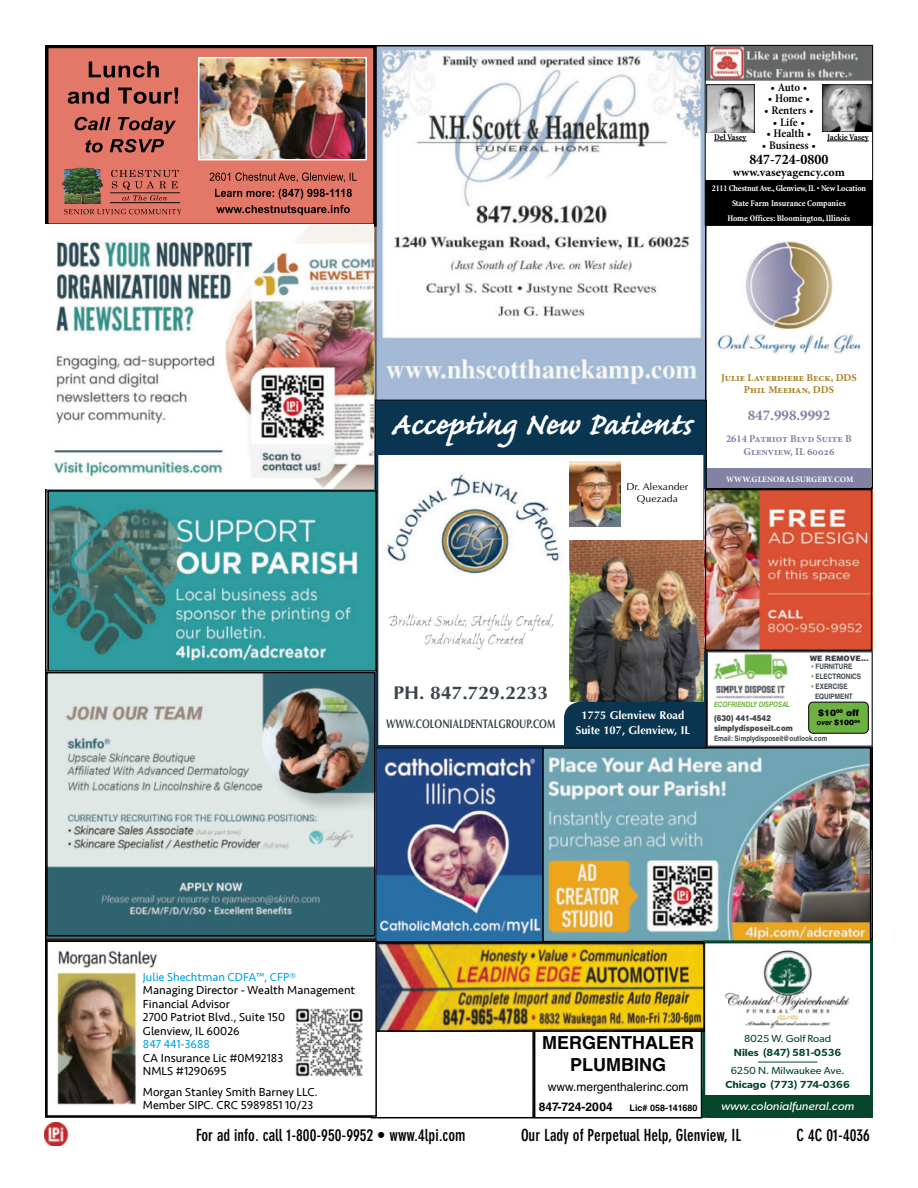
<style>
.page{position:relative;width:918px;height:1188px;background:#fff}
.page>*{position:absolute;margin:0;border:0;box-sizing:border-box;transform-origin:0 0}
.t1{font:700 39.9px "Caflisch Script Pro";color:#fff}
.t2{font:700 18.45px "Optima LT Std";color:#3a464c;scale:1.04 1}
.t3{font:700 18px/21.6px "Helvetica LT Std";color:#000;text-align:center}
.t4{font:700 condensed 16.5px "DIN Neuzeit Grotesk Std";color:#000}
.t5{font:700 15px "Ytkpqy Minion Pro";color:#8283a4}
.t6{font:700 condensed 14.7px "Minion Pro";color:#000}
.t7{font:700 12.45px "Optima LT Std";color:#3a464c;scale:.75 1}
.t8{font:12px/13.5px "Seravek";color:#000}
.t9{font:12px "Seravek";color:#00a2e3}
.t10{font:12px "Helvetica LT Std";color:#000}
.t11{font:700 12px "Helvetica LT Std";color:#000}
.t12{font:600 condensed 11.7px "Minion Pro";letter-spacing:-.005em;color:#000}
.t13{font:italic 11.7px "Gibson";color:#fff;scale:1.05 1}
.t14{font:700 11.7px "Sptvyl Minion Pro";color:#000}
.t15{font:700 11.4px/15.6px "Optima LT Std";color:#fff;text-align:center}
.t16{font:700 10.5px/12.6px "Ytkpqy Minion Pro";color:#a88121;text-align:center}
.t17{font:700 10.5px/12.6px "Ytkpqy Minion Pro";color:#8283a4;text-align:center}
.t18{font:600 10.35px "Gibson";color:#07462b;scale:1.05 1}
.t19{font:10.35px "Gibson";color:#07462b;scale:1.05 1}
.t20{font:9.9px/12px "Optima LT Std";color:#000;text-align:center;scale:1.04 1}
.t21{font:700 9px "Helvetica LT Std";color:#000}
.t22{font:900 9px "Helvetica LT Std";color:#000}
.t23{font:700 condensed 8.85px/14.7px "Minion";letter-spacing:-.01em;color:#fff;text-align:center}
.t24{font:700 condensed 8.85px "Minion";color:#000}
.t25{font:900 8.25px/10.6px "Helvetica LT Std";color:#40454a;scale:.85 1}
.t26{font:700 8.25px "Kjysps Minion Pro";letter-spacing:.01em;color:#fff}
.t27{font:700 7.5px/9.8px "Helvetica LT Std";color:#40454a;scale:.85 1}
.t28{font:italic 700 7.5px "Helvetica LT Std";color:#6cb241;scale:.85 1}
.t29{font:900 7.5px "Helvetica LT Std";color:#40454a}
.t30{font:italic 700 7.5px "Helvetica LT Std";color:#000}
.s1{color:#6cb241}
.s2{font-weight:900;font-style:normal}
</style>
<div class="page">
<img style="left:48px;top:48px;width:657px;height:892px">
<img style="left:45px;top:1123px;width:24px;height:23px">
<img style="left:707px;top:85px;width:48px;height:48px">
<img style="left:823px;top:85px;width:48px;height:47px">
<hr style="left:714px;top:141px;width:33px;height:1px;background:#000">
<hr style="left:827px;top:141px;width:42px;height:1px;background:#000">
<div style="left:705px;top:180px;width:168px;height:45px;background:#000"></div>
<img style="left:707px;top:47px;width:164px;height:33px">
<div style="left:705px;top:45px;width:168px;height:180px;border:1px solid #000"></div>
<img style="left:377px;top:749px;width:165px;height:191px">
<div style="left:375px;top:747px;width:170px;height:195px;border:1px solid #000"></div>
<div style="left:705px;top:224px;width:168px;height:265px;border:2px solid #000"></div>
<img style="left:716px;top:241px;width:145px;height:114px">
<div style="left:707px;top:468px;width:166px;height:21px;background:#8283a4"></div>
<img style="left:545px;top:750px;width:323px;height:189px">
<div style="left:542px;top:747px;width:329px;height:195px;border:2px solid #000"></div>
<div style="left:534px;top:1029px;width:168px;height:90px;border:2px solid #000"></div>
<div style="left:707px;top:651px;width:166px;height:96px;border:2px solid #40454a"></div>
<img style="left:714px;top:654px;width:73px;height:45px">
<div style="left:809px;top:702px;width:59px;height:31px;background:#6cb241;border-radius:4px"></div>
<div style="left:808px;top:702px;width:60px;height:31px;border:1px solid #000;border-radius:4px"></div>
<div style="left:375px;top:400px;width:331px;height:348px;background:#fff"></div>
<div style="left:376px;top:402px;width:330px;height:53px;background:#093551"></div>
<div style="left:564px;top:702px;width:142px;height:45px;background:#093551"></div>
<svg style="left:564px;top:702px;width:13px;height:13px"></svg>
<div style="left:375px;top:400px;width:331px;height:348px;border:3px solid #093551"></div>
<img style="left:386px;top:473px;width:176px;height:101px">
<div style="left:564px;top:702px;width:139px;height:41px;background:#093551;border-radius:17px"></div>
<img style="left:569px;top:461px;width:52px;height:66px">
<img style="left:570px;top:540px;width:133px;height:161px">
<img style="left:388px;top:614px;width:165px;height:36px">
<div style="left:702px;top:1096px;width:171px;height:21px;background:#07462b"></div>
<div style="left:702px;top:941px;width:171px;height:176px;border:3px solid #07462b"></div>
<img style="left:725px;top:950px;width:125px;height:79px">
<hr style="left:758px;top:1062px;width:59px;height:1px;background:#07462b">
<div style="left:371px;top:1029px;width:163px;height:89px;border:2px solid #000"></div>
<img style="left:377px;top:945px;width:325px;height:84px">
<div style="left:373px;top:942px;width:332px;height:90px;border:2px solid #000"></div>
<div style="left:47px;top:941px;width:329px;height:175px;background:#fff"></div>
<div style="left:46px;top:940px;width:331px;height:177px;border:2px solid #000"></div>
<img style="left:57px;top:972px;width:79px;height:133px">
<img style="left:58px;top:950px;width:99px;height:18px">
<img style="left:295px;top:1008px;width:68px;height:68px">
<img style="left:707px;top:491px;width:163px;height:158px">
<div style="left:705px;top:489px;width:167px;height:162px;border:1px solid #000"></div>
<img style="left:51px;top:493px;width:323px;height:176px">
<div style="left:48px;top:490px;width:329px;height:182px;border:2px solid #000"></div>
<img style="left:49px;top:675px;width:324px;height:258px">
<div style="left:46px;top:672px;width:330px;height:264px;border:2px solid #000"></div>
<div style="left:47px;top:47px;width:328px;height:178px;background:#e47868"></div>
<div style="left:45px;top:45px;width:332px;height:182px;border:3px solid #000"></div>
<svg style="left:89px;top:61px;width:70px;height:17px"></svg>
<svg style="left:68px;top:88px;width:110px;height:16px"></svg>
<svg style="left:75px;top:117px;width:101px;height:36px"></svg>
<img style="left:200px;top:59px;width:165px;height:99px">
<div style="left:198px;top:57px;width:169px;height:103px;border:1px solid #fff"></div>
<svg style="left:210px;top:172px;width:147px;height:10px"></svg>
<svg style="left:215px;top:189px;width:137px;height:10px"></svg>
<svg style="left:216px;top:205px;width:134px;height:10px"></svg>
<img style="left:61px;top:168px;width:42px;height:36px">
<svg style="left:111px;top:170px;width:68px;height:31px"></svg>
<hr style="left:110px;top:192px;width:70px;height:1px;background:#000">
<hr style="left:110px;top:202px;width:70px;height:1px;background:#000">
<svg style="left:64px;top:209px;width:117px;height:5px"></svg>
<img style="left:46px;top:224px;width:327px;height:265px">
<p class="t12" style="left:771px;top:79px;width:38px">• Auto •</p>
<p class="t12" style="left:768px;top:91px;width:44px">• Home •</p>
<p class="t12" style="left:764px;top:102px;width:51px">• Renters •</p>
<p class="t12" style="left:773px;top:114px;width:33px">• Life •</p>
<p class="t12" style="left:766px;top:126px;width:47px">• Health •</p>
<p class="t12" style="left:762px;top:138px;width:56px">• Business •</p>
<p class="t6" style="left:749px;top:149px;width:81px">847-724-0800</p>
<p class="t14" style="left:733px;top:164px;width:113px">www.vaseyagency.com</p>
<p class="t24" style="left:714px;top:132px;width:34px">Del Vasey</p>
<p class="t24" style="left:827px;top:132px;width:43px">Jackie Vasey</p>
<p class="t23" style="left:712px;top:181px;width:156px">2111 Chestnut Ave., Glenview, IL • New Location<br>State Farm Insurance Companies<br>Home Offices: Bloomington, Illinois</p>
<h1 class="t1" style="left:390px;top:404px;width:303px">Accepting New Patients</h1>
<p class="t20" style="left:627px;top:481px;width:61px">Dr. Alexander<br>Quezada</p>
<p class="t16" style="left:721px;top:371px;width:137px">Julie Laverdiere Beck, DDS<br>Phil Meehan, DDS</p>
<p class="t5" style="left:748px;top:405px;width:84px">847.998.9992</p>
<p class="t17" style="left:726px;top:432px;width:127px">2614 Patriot Blvd Suite B<br>Glenview, IL 60026</p>
<p class="t26" style="left:726px;top:473px;width:129px">WWW.GLENORALSURGERY.COM</p>
<h2 class="t2" style="left:393px;top:682px;width:150px">PH. 847.729.2233</h2>
<p class="t7" style="left:386px;top:716px;width:227px">WWW.COLONIALDENTALGROUP.COM</p>
<p class="t15" style="left:576px;top:707px;width:116px">1775 Glenview Road<br>Suite 107, Glenview, IL</p>
<p class="t29" style="left:810px;top:653px;width:60px">WE REMOVE...</p>
<p class="t27" style="left:812px;top:661px;width:50px"><span class="s1">•</span> FURNITURE</p>
<p class="t27" style="left:812px;top:671px;width:60px"><span class="s1">•</span> ELECTRONICS</p>
<p class="t27" style="left:815px;top:681px;width:46px;text-indent:-4px"><span class="s1">•</span> EXERCISE<br>EQUIPMENT</p>
<p class="t28" style="left:714px;top:700px;width:91px">ECOFRIENDLY DISPOSAL</p>
<p class="t25" style="left:714px;top:712px;width:94px">(630) 441-4542 simplydisposeit.com</p>
<p class="t27" style="left:714px;top:733px;width:135px">Email: Simplydisposeit@outlook.com</p>
<p class="t22" style="left:818px;top:707px;width:42px">$10<sup>00</sup> off</p>
<p class="t30" style="left:817px;top:718px;width:45px">over <span class="s2">$100</span><sup>00</sup></p>
<p class="t9" style="left:143px;top:968px;width:155px">Julie Shechtman CDFA™, CFP®</p>
<p class="t8" style="left:143px;top:984px;width:214px">Managing Director - Wealth Management<br>Financial Advisor<br>2700 Patriot Blvd., Suite 150<br>Glenview, IL 60026</p>
<p class="t9" style="left:143px;top:1035px;width:69px">847 441-3688</p>
<p class="t8" style="left:143px;top:1051px;width:142px">CA Insurance Lic #0M92183<br>NMLS #1290695</p>
<p class="t8" style="left:143px;top:1085px;width:177px">Morgan Stanley Smith Barney LLC.<br>Member SIPC. CRC 5989851 10/23</p>
<h3 class="t3" style="left:542px;top:1032px;width:153px">MERGENTHALER<br>PLUMBING</h3>
<p class="t10" style="left:548px;top:1080px;width:142px">www.mergenthalerinc.com</p>
<p class="t11" style="left:539px;top:1100px;width:76px">847-724-2004</p>
<p class="t21" style="left:630px;top:1103px;width:69px">Lic# 058-141680</p>
<p class="t19" style="left:744px;top:1032px;width:84px">8025 W. Golf Road</p>
<p class="t18" style="left:734px;top:1046px;width:104px">Niles (847) 581-0536</p>
<p class="t19" style="left:731px;top:1064px;width:110px">6250 N. Milwaukee Ave.</p>
<p class="t18" style="left:726px;top:1078px;width:120px">Chicago (773) 774-0366</p>
<p class="t13" style="left:721px;top:1099px;width:128px">www.colonialfuneral.com</p>
<h3 class="t4" style="left:196px;top:1126px;width:271px">For ad info. call 1-800-950-9952 • www.4lpi.com</h3>
<h3 class="t4" style="left:521px;top:1126px;width:222px">Our Lady of Perpetual Help, Glenview, IL</h3>
<h3 class="t4" style="left:797px;top:1126px;width:75px">C 4C 01-4036</h3>
</div>
